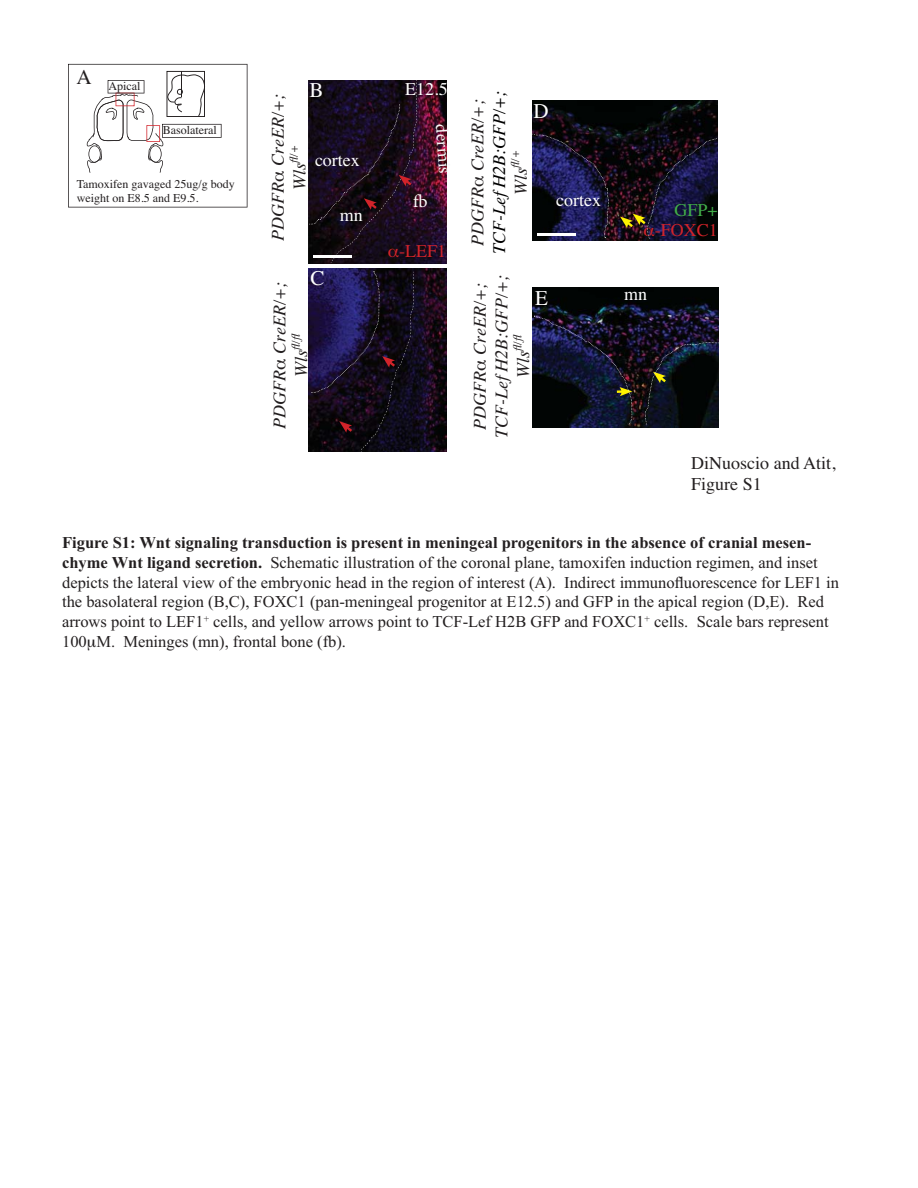
<style>
.page{position:relative;width:918px;height:1188px;background:#fff}
.page>*{position:absolute;margin:0;border:0;box-sizing:border-box;transform-origin:0 0}
.t1{font:21px "Times";color:#fff}
.t2{font:italic 18px/21.6px "Times";color:#231f20;text-align:center}
.t3{font:italic 18px/21.6px "Times";color:#000;text-align:center}
.t4{font:18px/21.6px "Times";color:#231f20}
.t5{font:18px "Times";color:#fff}
.t6{font:18px "Times";color:#d2232a}
.t7{font:18px "Minion Pro";color:#f5f6f6}
.t8{font:18px "Times";color:#41ad49}
.t9{font:18px "Minion Pro";color:#fff}
.t10{font:16.5px/19.8px "Times New Roman";color:#231f20}
.t11{font:12px/14.4px "Times";color:#231f20}
.t12{font:italic 12px "Times";color:#231f20}
.s1{font-size:18px}
.s2{color:#231f20}
.s3{font-weight:700}
</style>
<div class="page">
<img style="left:533px;top:287px;width:186px;height:140px">
<img style="left:532px;top:100px;width:186px;height:141px">
<svg style="left:68px;top:64px;width:180px;height:144px"></svg>
<img style="left:309px;top:80px;width:138px;height:184px">
<img style="left:309px;top:268px;width:138px;height:184px">
<svg style="left:311px;top:271px;width:103px;height:181px;background:#170f2b"></svg>
<svg style="left:532px;top:134px;width:77px;height:104px;background:#1c1a40"></svg>
<img style="left:534px;top:315px;width:99px;height:110px">
<img style="left:645px;top:342px;width:74px;height:83px">
<svg style="left:309px;top:80px;width:108px;height:183px;background:#190d1c"></svg>
<svg style="left:620px;top:138px;width:97px;height:101px;background:#181225"></svg>
<p class="t11" style="left:76px;top:80px;width:65px"><sup>A</sup> Apical</p>
<p class="t11" style="left:163px;top:124px;width:55px">Basolateral</p>
<p class="t11" style="left:77px;top:177px;width:160px">Tamoxifen gavaged 25ug/g body weight on E8.5 and E9.5.</p>
<p class="t1" style="left:310px;top:82px;width:16px">B</p>
<p class="t2" style="left:269px;top:241px;width:148px;rotate:-90deg">PDGFR CreER/+;</p>
<p class="t12" style="left:290px;top:190px;width:46px;rotate:-90deg"><span class="s1">Wls</span>fl/+</p>
<p class="t5" style="left:315px;top:153px;width:46px">cortex</p>
<p class="t5" style="left:340px;top:209px;width:25px">mn</p>
<p class="t1" style="left:310px;top:270px;width:16px">C</p>
<p class="t2" style="left:270px;top:429px;width:148px;rotate:-90deg">PDGFR CreER/+;</p>
<p class="t12" style="left:291px;top:377px;width:46px;rotate:-90deg"><span class="s1">Wls</span>fl/fl</p>
<p class="t5" style="left:405px;top:83px;width:44px">E12.5</p>
<p class="t9" style="left:413px;top:190px;width:16px">fb</p>
<p class="t7" style="left:452px;top:123px;width:52px;rotate:86deg">dermis</p>
<p class="t6" style="left:399px;top:245px;width:48px">-LEF1</p>
<p class="t3" style="left:468px;top:254px;width:165px;rotate:-90deg"><span class="s2">PDGFR CreER/+;<br></span>TCF-Lef H2B:GFP/+;</p>
<p class="t1" style="left:533px;top:103px;width:17px">D</p>
<p class="t12" style="left:511px;top:195px;width:46px;rotate:-90deg"><span class="s1">Wls</span>fl/+</p>
<p class="t2" style="left:471px;top:438px;width:165px;rotate:-90deg">PDGFR CreER/+;<br>TCF-Lef H2B:GFP/+;</p>
<p class="t1" style="left:535px;top:291px;width:14px">E</p>
<p class="t12" style="left:513px;top:378px;width:46px;rotate:-90deg"><span class="s1">Wls</span>fl/fl</p>
<p class="t5" style="left:556px;top:193px;width:46px">cortex</p>
<p class="t8" style="left:674px;top:203px;width:45px">GFP+</p>
<p class="t6" style="left:655px;top:223px;width:64px">-FOXC1</p>
<p class="t5" style="left:624px;top:287px;width:25px">mn</p>
<p class="t4" style="left:691px;top:453px;width:146px">DiNuoscio and Atit,<br>Figure S1</p>
<p class="t10" style="left:62px;top:534px;width:779px"><span class="s3">Figure S1: Wnt signaling transduction is present in meningeal progenitors in the absence of cranial mesen&shy;chyme Wnt ligand secretion.</span> Schematic illustration of the coronal plane, tamoxifen induction regimen, and inset depicts the lateral view of the embryonic head in the region of interest (A). Indirect immunofluorescence for LEF1 in the basolateral region (B,C), FOXC1 (pan-meningeal progenitor at E12.5) and GFP in the apical region (D,E). Red arrows point to LEF1<sup>+</sup> cells, and yellow arrows point to TCF-Lef H2B GFP and FOXC1<sup>+</sup> cells. Scale bars represent 100 M. Meninges (mn), frontal bone (fb).</p>
</div>
